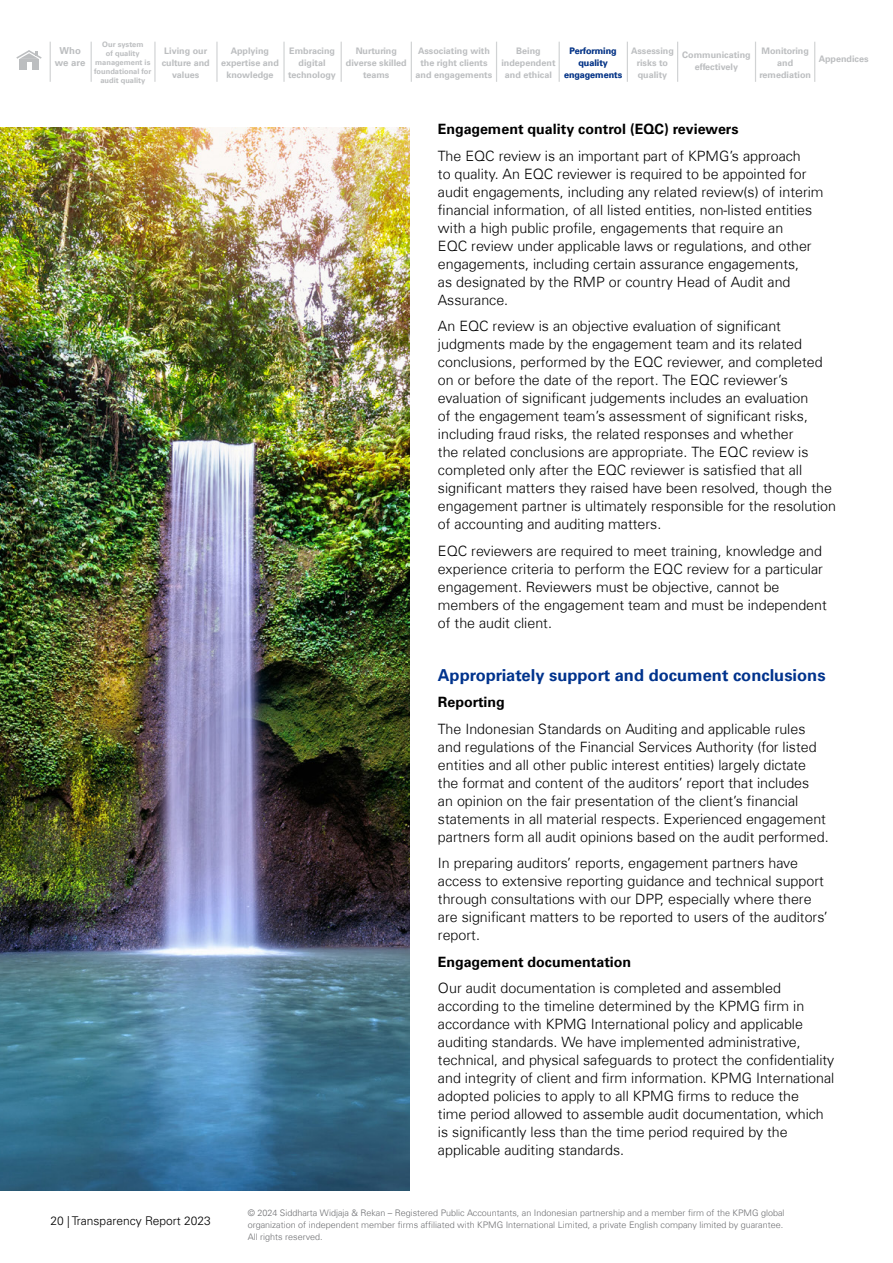
<style>
.page{position:relative;width:893px;height:1263px;background:#fff}
.page>*{position:absolute;margin:0;border:0;box-sizing:border-box;transform-origin:0 0}
.t1{font:700 16.5px "Universfor KPMG";color:#00338d}
.t2{font:300 14.25px/18px "Universfor KPMG";color:#000}
.t3{font:700 14.25px "Universfor KPMG";color:#000}
.t4{font:300 12px "Univers LT Std";color:#000}
.t5{font:700 9.6px/12px "Universfor KPMG";color:#bcbec0;text-align:center}
.t6{font:700 9px/12px "Universfor KPMG";color:#bcbec0;text-align:center}
.t7{font:300 9px/12px "Universfor KPMG";color:#6d6e71}
.t8{font:700 9px/12px "Universfor KPMG";color:#00338d;text-align:center}
.t9{font:700 7.5px/9px "Universfor KPMG";color:#bcbec0;text-align:center}
</style>
<div class="page">
<svg style="left:16px;top:50px;width:26px;height:20px"></svg>
<hr style="left:50px;top:42px;width:1px;height:40px;background:#d1d3d4">
<hr style="left:91px;top:42px;width:1px;height:40px;background:#d1d3d4">
<hr style="left:154px;top:42px;width:2px;height:40px;background:#d1d3d4">
<hr style="left:216px;top:42px;width:2px;height:40px;background:#d1d3d4">
<hr style="left:283px;top:42px;width:2px;height:40px;background:#d1d3d4">
<hr style="left:341px;top:42px;width:1px;height:40px;background:#d1d3d4">
<hr style="left:411px;top:42px;width:1px;height:40px;background:#d1d3d4">
<hr style="left:496px;top:42px;width:1px;height:40px;background:#d1d3d4">
<hr style="left:559px;top:42px;width:1px;height:40px;background:#d1d3d4">
<hr style="left:627px;top:42px;width:1px;height:40px;background:#d1d3d4">
<hr style="left:677px;top:42px;width:1px;height:40px;background:#d1d3d4">
<hr style="left:755px;top:42px;width:1px;height:40px;background:#d1d3d4">
<hr style="left:814px;top:42px;width:1px;height:40px;background:#d1d3d4">
<img style="left:0;top:127px;width:409px;height:1064px">
<p class="t9" style="left:94px;top:40px;width:59px">Our system<br>of quality management is foundational for audit quality</p>
<p class="t6" style="left:221px;top:45px;width:59px">Applying expertise and knowledge</p>
<p class="t6" style="left:288px;top:45px;width:49px">Embracing digital technology</p>
<p class="t6" style="left:346px;top:45px;width:62px">Nurturing diverse skilled teams</p>
<p class="t6" style="left:416px;top:45px;width:78px">Associating with the right clients and engagements</p>
<p class="t6" style="left:501px;top:45px;width:56px">Being independent and ethical</p>
<p class="t6" style="left:631px;top:45px;width:44px">Assessing risks to quality</p>
<p class="t6" style="left:682px;top:49px;width:70px">Communicating effectively</p>
<p class="t6" style="left:759px;top:45px;width:53px">Monitoring and remediation</p>
<p class="t6" style="left:819px;top:53px;width:51px">Appendices</p>
<p class="t8" style="left:564px;top:45px;width:60px">Performing quality engagements</p>
<p class="t5" style="left:55px;top:45px;width:32px">Who we are</p>
<p class="t6" style="left:162px;top:45px;width:50px">Living our culture and values</p>
<p class="t3" style="left:438px;top:121px;width:302px">Engagement quality control (EQC) reviewers</p>
<p class="t2" style="left:438px;top:147px;width:387px">The EQC review is an important part of KPMG’s approach<br>to quality. An EQC reviewer is required to be appointed for audit engagements, including any related review(s) of interim financial information, of all listed entities, non-listed entities with a high public profile, engagements that require an<br>EQC review under applicable laws or regulations, and other engagements, including certain assurance engagements,<br>as designated by the RMP or country Head of Audit and Assurance.</p>
<p class="t2" style="left:438px;top:317px;width:400px">An EQC review is an objective evaluation of significant judgments made by the engagement team and its related conclusions, performed by the EQC reviewer, and completed on or before the date of the report. The EQC reviewer’s evaluation of significant judgements includes an evaluation<br>of the engagement team’s assessment of significant risks, including fraud risks, the related responses and whether<br>the related conclusions are appropriate. The EQC review is completed only after the EQC reviewer is satisfied that all significant matters they raised have been resolved, though the engagement partner is ultimately responsible for the resolution of accounting and auditing matters.</p>
<p class="t2" style="left:438px;top:542px;width:390px">EQC reviewers are required to meet training, knowledge and experience criteria to perform the EQC review for a particular engagement. Reviewers must be objective, cannot be members of the engagement team and must be independent of the audit client.</p>
<p class="t4" style="left:50px;top:1213px;width:162px">20 | Transparency Report 2023</p>
<p class="t1" style="left:438px;top:665px;width:389px">Appropriately support and document conclusions</p>
<p class="t3" style="left:438px;top:694px;width:69px">Reporting</p>
<p class="t2" style="left:438px;top:720px;width:392px">The Indonesian Standards on Auditing and applicable rules and regulations of the Financial Services Authority (for listed entities and all other public interest entities) largely dictate the format and content of the auditors’ report that includes<br>an opinion on the fair presentation of the client’s financial statements in all material respects. Experienced engagement partners form all audit opinions based on the audit performed.</p>
<p class="t2" style="left:438px;top:854px;width:391px">In preparing auditors’ reports, engagement partners have access to extensive reporting guidance and technical support through consultations with our DPP, especially where there are significant matters to be reported to users of the auditors’ report.</p>
<p class="t3" style="left:438px;top:953px;width:195px">Engagement documentation</p>
<p class="t2" style="left:438px;top:979px;width:398px">Our audit documentation is completed and assembled according to the timeline determined by the KPMG firm in accordance with KPMG International policy and applicable auditing standards. We have implemented administrative, technical, and physical safeguards to protect the confidentiality and integrity of client and firm information. KPMG International adopted policies to apply to all KPMG firms to reduce the<br>time period allowed to assemble audit documentation, which is significantly less than the time period required by the applicable auditing standards.</p>
<p class="t7" style="left:248px;top:1206px;width:538px">© 2024 Siddharta Widjaja &amp; Rekan – Registered Public Accountants, an Indonesian partnership and a member firm of the KPMG global organization of independent member firms affiliated with KPMG International Limited, a private English company limited by guarantee.<br>All rights reserved.</p>
</div>
